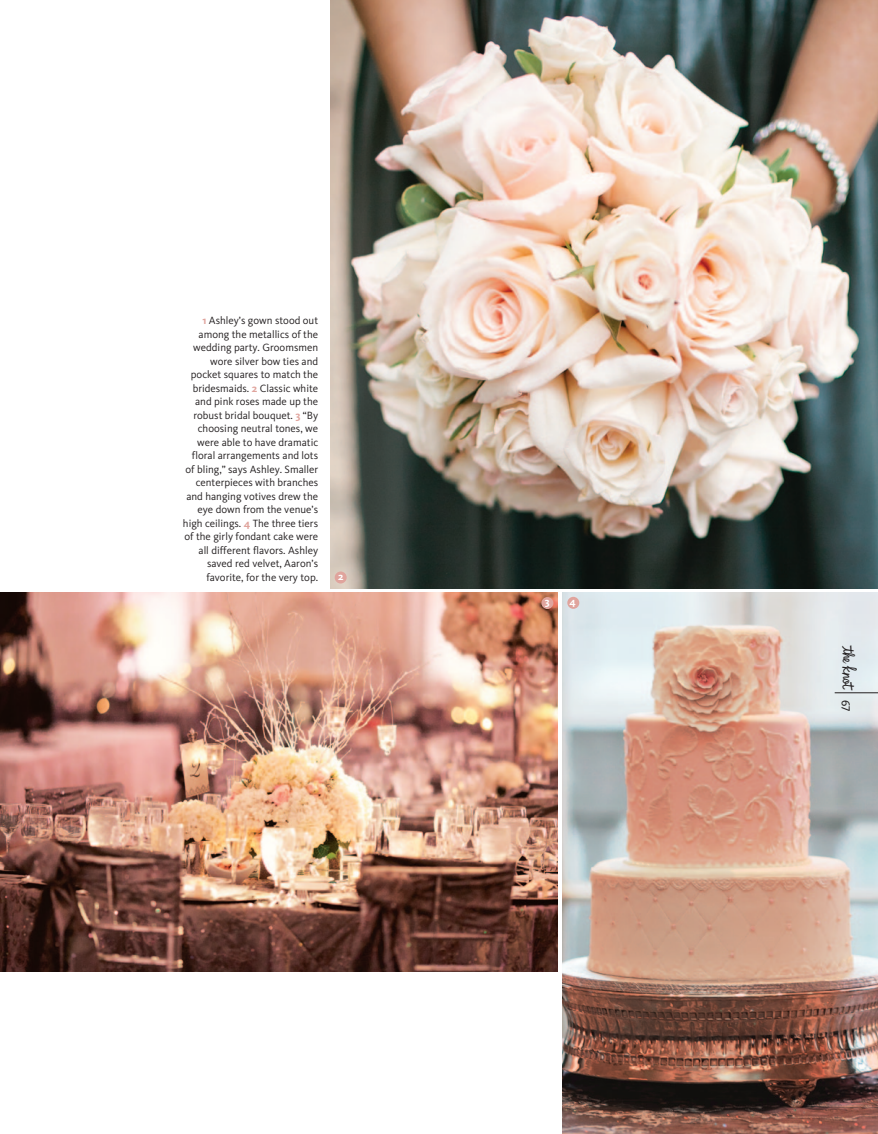
<style>
.page{position:relative;width:878px;height:1134px;background:#fff}
.page>*{position:absolute;margin:0;border:0;box-sizing:border-box;transform-origin:0 0}
.t1{font:18px "The Knot Logo PS Small Below 36 pt";color:#231f20}
.t2{font:12px "Kievit Book SC";color:#231f20}
.RW-Caption{font:10.8px/13.5px "Kievit";color:#231f20;text-align:right}
.RW-Caption-2{font:700 10.5px "Kievit";color:#fff}
.s1{font-weight:700;color:#e0a49d}
</style>
<div class="page">
<img style="left:0;top:593px;width:558px;height:378px">
<img style="left:562px;top:593px;width:316px;height:541px">
<div style="left:567px;top:597px;width:12px;height:12px;background:#e0a49d;border-radius:50%"></div>
<img style="left:330px;top:0;width:548px;height:588px">
<div style="left:334px;top:572px;width:12px;height:12px;background:#e0a49d;border-radius:50%"></div>
<div style="left:541px;top:597px;width:12px;height:12px;background:#e0a49d;border-radius:50%"></div>
<hr style="left:834px;top:692px;width:44px;height:1px;background:#231f20">
<p class="RW-Caption" style="left:183px;top:314px;width:137px"><span class="s1">1</span> Ashley’s gown stood out among the metallics of the wedding party. Groomsmen wore silver bow ties and pocket squares to match the bridesmaids. <span class="s1">2</span> Classic white and pink roses made up the robust bridal bouquet. <span class="s1">3</span> “By choosing neutral tones, we were able to have dramatic floral arrangements and lots of bling,” says Ashley. Smaller centerpieces with branches and hanging votives drew the eye down from the venue’s high ceilings. <span class="s1">4</span> The three tiers of the girly fondant cake were all different flavors. Ashley saved red velvet, Aaron’s favorite, for the very top.</p>
<p class="RW-Caption-2" style="left:338px;top:570px;width:7px">2</p>
<p class="RW-Caption-2" style="left:545px;top:595px;width:6px">3</p>
<p class="RW-Caption-2" style="left:569px;top:595px;width:8px">4</p>
<p class="t1" style="left:859px;top:645px;width:47px;rotate:90deg">K</p>
<p class="t2" style="left:853px;top:700px;width:13px;rotate:90deg">67</p>
</div>
